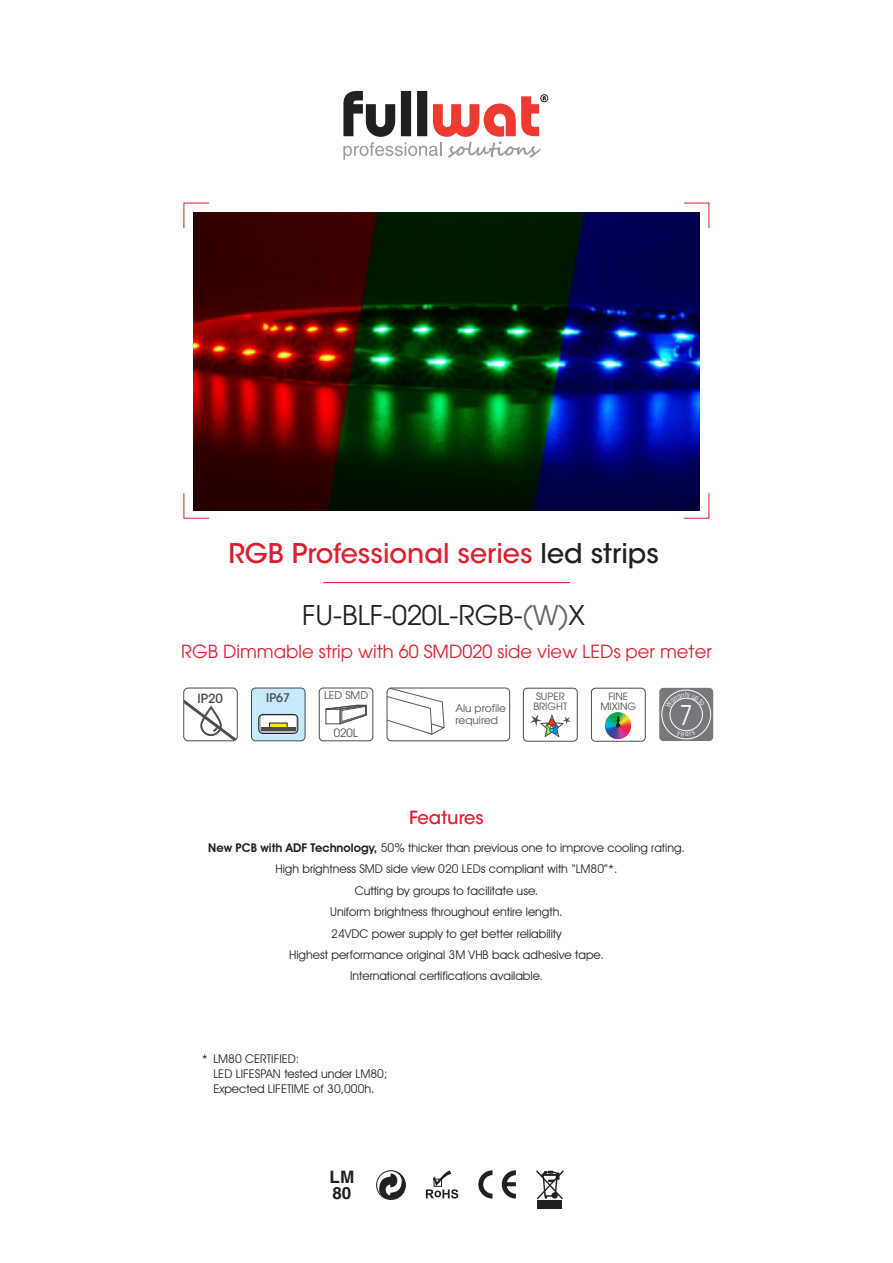
<style>
.page{position:relative;width:893px;height:1263px;background:#fff}
.page>*{position:absolute;margin:0;border:0;box-sizing:border-box;transform-origin:0 0}
.t1{font:500 27px "ITC Avant Garde Std";color:#db1e30}
.referencia_Prof{font:27px "Avant Garde LT";color:#231f20}
.t2{font:27px "Avant Garde LT";color:#fff;scale:.85 1}
.t3{font:18px "Avant Garde LT";color:#db1e30}
.t4{font:500 18px "ITC Avant Garde Std";color:#db1e30}
.t5{font:700 17.1px/15.5px "Helvetica";color:#231f20}
.t6{font:500 12.6px "ITC Avant Garde Std";color:#4b4c4d}
.puntos_01{font:12px/15px "Avant Garde IT Cby BT";color:#231f20}
.t7{font:500 11.85px "ITC Avant Garde Std";color:#4b4c4d}
.t8{font:11.55px "Avant Garde LT";color:#4b4c4d}
.t9{font:10.65px "Avant Garde LT";color:#4b4c4d}
.t10{font:10.5px/12px "Avant Garde LT";color:#4b4c4d}
.t11{font:10.05px/10.1px "Avant Garde LT";color:#4b4c4d}
.s1{color:#231f20}
.s2{color:#636366}
.s3{font-weight:600}
</style>
<div class="page">
<img style="left:193px;top:213px;width:507px;height:297px">
<svg style="left:183px;top:202px;width:27px;height:27px"></svg>
<svg style="left:683px;top:202px;width:27px;height:27px"></svg>
<svg style="left:183px;top:492px;width:27px;height:27px"></svg>
<svg style="left:683px;top:492px;width:27px;height:27px"></svg>
<div style="left:540px;top:94px;width:8px;height:8px;border:1px solid #231f20;border-radius:50%"></div>
<svg style="left:343px;top:91px;width:203px;height:69px"></svg>
<hr style="left:323px;top:582px;width:247px;height:1px;background:#db1e30">
<div style="left:319px;top:688px;width:54px;height:53px;border:1px solid #4b4c4d;border-radius:4px"></div>
<svg style="left:325px;top:705px;width:42px;height:19px"></svg>
<svg style="left:184px;top:701px;width:53px;height:40px"></svg>
<div style="left:184px;top:688px;width:53px;height:53px;border:1px solid #4b4c4d;border-radius:5px"></div>
<div style="left:251px;top:688px;width:54px;height:53px;background:#c6eafa;border-radius:4px"></div>
<div style="left:251px;top:688px;width:54px;height:53px;border:1px solid #4b4c4d;border-radius:4px"></div>
<svg style="left:259px;top:714px;width:39px;height:19px"></svg>
<div style="left:259px;top:714px;width:39px;height:19px;border:1px solid #231f20;border-radius:4px"></div>
<div style="left:261px;top:717px;width:34px;height:14px;background:#fff"></div>
<div style="left:269px;top:723px;width:18px;height:5px;background:#ffe709"></div>
<hr style="left:261px;top:727px;width:34px;height:4px;background:#4b4c4d">
<svg style="left:530px;top:714px;width:41px;height:24px"></svg>
<div style="left:523px;top:688px;width:54px;height:53px;border:1px solid #4b4c4d;border-radius:4px"></div>
<img style="left:604px;top:712px;width:28px;height:27px">
<svg style="left:615px;top:716px;width:6px;height:11px"></svg>
<div style="left:591px;top:688px;width:54px;height:53px;border:1px solid #4b4c4d;border-radius:4px"></div>
<div style="left:659px;top:688px;width:54px;height:53px;background:#76787b;border-radius:4px"></div>
<div style="left:661px;top:690px;width:50px;height:49px;border:1px solid #fff;border-radius:50%"></div>
<div style="left:670px;top:698px;width:33px;height:33px;border:1px solid #fff;border-radius:50%"></div>
<svg style="left:536px;top:1170px;width:28px;height:29px"></svg>
<div style="left:538px;top:1200px;width:24px;height:9px;background:#231f20"></div>
<svg style="left:379px;top:1172px;width:25px;height:27px"></svg>
<div style="left:376px;top:1170px;width:30px;height:30px;border:1px solid #231f20;border-radius:50%"></div>
<svg style="left:478px;top:1170px;width:14px;height:28px"></svg>
<svg style="left:502px;top:1170px;width:14px;height:28px"></svg>
<svg style="left:426px;top:1170px;width:32px;height:28px"></svg>
<svg style="left:387px;top:688px;width:58px;height:47px"></svg>
<div style="left:387px;top:688px;width:123px;height:53px;border:1px solid #4b4c4d;border-radius:4px"></div>
<svg style="left:665px;top:692px;width:40px;height:16px"></svg>
<svg style="left:676px;top:730px;width:19px;height:7px"></svg>
<p class="t1" style="left:228px;top:537px;width:432px">RGB Professional series <span class="s1">led strips</span></p>
<p class="referencia_Prof" style="left:302px;top:600px;width:284px">FU-BLF-020L-RGB-<span class="s2">(W)</span>X</p>
<p class="t3" style="left:181px;top:641px;width:532px">RGB Dimmable strip with 60 SMD020 side view LEDs per meter</p>
<p class="t9" style="left:324px;top:689px;width:46px">LED SMD</p>
<p class="t8" style="left:334px;top:726px;width:26px">020L</p>
<p class="t6" style="left:198px;top:690px;width:27px">IP20</p>
<p class="t7" style="left:266px;top:690px;width:25px">IP67</p>
<p class="t11" style="left:533px;top:691px;width:35px">SUPER<br>BRIGHT</p>
<p class="t11" style="left:600px;top:691px;width:37px;text-align:center">FINE<br>MIXING</p>
<p class="t10" style="left:455px;top:702px;width:52px">Alu profile required</p>
<p class="t2" style="left:680px;top:699px;width:16px">7</p>
<p class="t4" style="left:409px;top:807px;width:76px">Features</p>
<p class="puntos_01" style="left:208px;top:840px;width:478px"><span class="s3">New PCB with ADF Technology,</span> 50% thicker than previous one to improve cooling rating.</p>
<p class="puntos_01" style="left:275px;top:861px;width:344px">High brightness SMD side view 020 LEDs compliant with “LM80”*.</p>
<p class="puntos_01" style="left:355px;top:883px;width:185px">Cutting by groups to facilitate use.</p>
<p class="puntos_01" style="left:330px;top:904px;width:234px">Uniform brightness throughout entire length.</p>
<p class="puntos_01" style="left:331px;top:926px;width:232px">24VDC power supply to get better reliability</p>
<p class="puntos_01" style="left:289px;top:947px;width:316px">Highest performance original 3M VHB back adhesive tape.</p>
<p class="puntos_01" style="left:350px;top:968px;width:194px">International certifications available.</p>
<p class="puntos_01" style="left:213px;top:1051px;width:176px;text-indent:-11px">* LM80 CERTIFIED:<br>LED LIFESPAN tested under LM80;<br>Expected LIFETIME of 30,000h.</p>
<p class="t5" style="left:330px;top:1171px;width:26px">LM<br>80</p>
</div>
